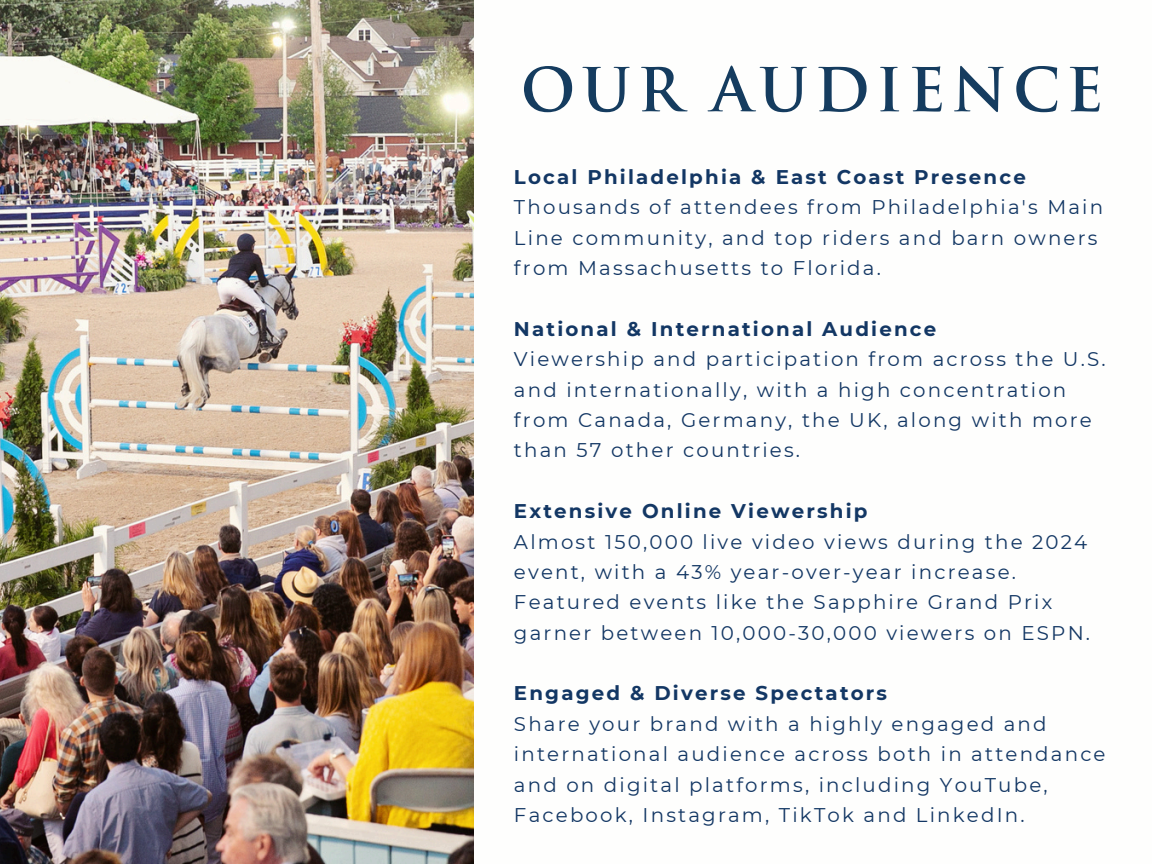
<style>
.page{position:relative;width:1152px;height:864px;background:#fff}
.page>*{position:absolute;margin:0;border:0;box-sizing:border-box;transform-origin:0 0}
.t1{font:700 58.95px "Trajan Pro";letter-spacing:.1em;color:#153c5f}
.t2{font:19.8px/30.3px "Montserrat";letter-spacing:.11em;color:#133764}
.t3{font:700 19.8px "Montserrat";letter-spacing:.11em;color:#133764}
</style>
<div class="page">
<img style="left:0;top:0;width:474px;height:864px">
<h1 class="t1" style="left:521px;top:67px;width:584px">OUR AUDIENCE</h1>
<p class="t3" style="left:514px;top:165px;width:513px">Local Philadelphia &amp; East Coast Presence</p>
<p class="t2" style="left:514px;top:192px;width:591px">Thousands of attendees from Philadelphia's Main<br>Line community, and top riders and barn owners from Massachusetts to Florida.</p>
<p class="t3" style="left:514px;top:317px;width:424px">National &amp; International Audience</p>
<p class="t2" style="left:514px;top:344px;width:593px">Viewership and participation from across the U.S. and internationally, with a high concentration from Canada, Germany, the UK, along with more than 57 other countries.</p>
<p class="t3" style="left:514px;top:499px;width:355px">Extensive Online Viewership</p>
<p class="t2" style="left:514px;top:526px;width:578px">Almost 150,000 live video views during the 2024 event, with a 43% year-over-year increase.<br>Featured events like the Sapphire Grand Prix garner between 10,000-30,000 viewers on ESPN.</p>
<p class="t3" style="left:514px;top:681px;width:375px">Engaged &amp; Diverse Spectators</p>
<p class="t2" style="left:514px;top:709px;width:593px">Share your brand with a highly engaged and international audience across both in attendance and on digital platforms, including YouTube, Facebook, Instagram, TikTok and LinkedIn.</p>
</div>
